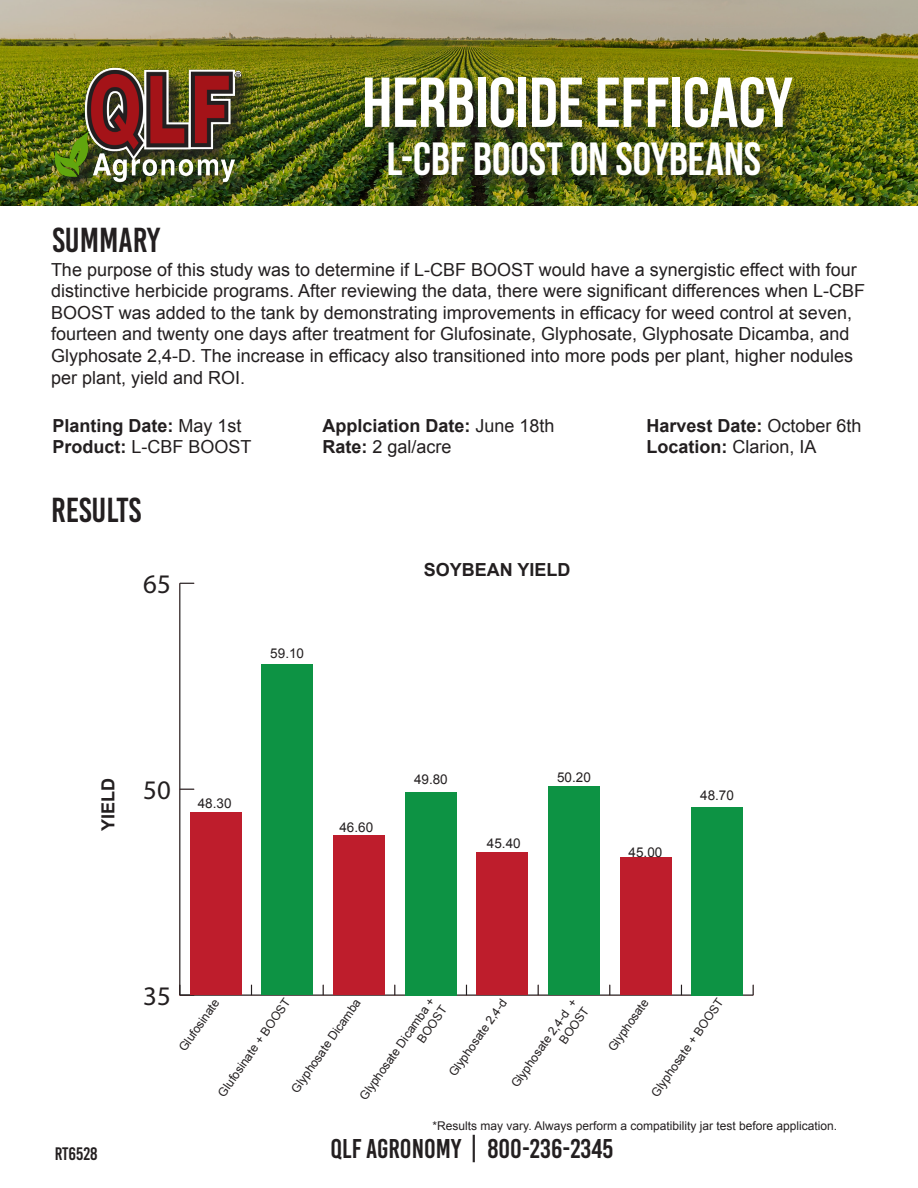
<style>
.page{position:relative;width:918px;height:1188px;background:#fff}
.page>*{position:absolute;margin:0;border:0;box-sizing:border-box;transform-origin:0 0}
.t1{font:700 70.5px "Bebas Neue";color:#fff}
.t2{font:700 46.5px "Bebas Neue";color:#fff}
.t3{font:34.5px "Bebas Kai";color:#231f20}
.t4{font:27px "Bebas Kai";color:#231f20}
.t5{font:26.85px "Myriad Pro";color:#231f20}
.t6{font:18px/21.6px "Arial";color:#231f20}
.t7{font:700 18px "Arial";color:#231f20}
.t8{font:18px "Bebas Kai";color:#231f20}
.t9{font:13.5px "Arial";color:#231f20}
.t10{font:12px/14.4px "Arial";color:#231f20;text-align:right}
.s1{font-weight:400}
.s2{font-weight:700}
</style>
<div class="page">
<img style="left:0;top:0;width:918px;height:206px">
<div style="left:57px;top:70px;width:202px;height:130px;background:#231f20;opacity:.75"></div>
<img style="left:54px;top:65px;width:198px;height:124px">
<div style="left:367px;top:80px;width:444px;height:66px;background:#231f20;opacity:.75"></div>
<div style="left:391px;top:144px;width:388px;height:49px;background:#231f20;opacity:.75"></div>
<hr style="left:180px;top:995px;width:573px;height:1px;background:#231f20">
<hr style="left:179px;top:583px;width:1px;height:412px;background:#231f20">
<svg style="left:179px;top:985px;width:15px;height:11px"></svg>
<svg style="left:180px;top:789px;width:14px;height:1px"></svg>
<svg style="left:180px;top:583px;width:14px;height:1px"></svg>
<div style="left:190px;top:813px;width:51px;height:182px;background:#be1d2c"></div>
<div style="left:262px;top:664px;width:51px;height:331px;background:#0d9344"></div>
<div style="left:333px;top:836px;width:52px;height:159px;background:#be1d2c"></div>
<div style="left:405px;top:792px;width:51px;height:203px;background:#0d9344"></div>
<div style="left:477px;top:852px;width:51px;height:143px;background:#be1d2c"></div>
<div style="left:548px;top:786px;width:52px;height:209px;background:#0d9344"></div>
<div style="left:620px;top:858px;width:51px;height:137px;background:#be1d2c"></div>
<div style="left:692px;top:807px;width:51px;height:188px;background:#0d9344"></div>
<p class="t3" style="left:52px;top:222px;width:109px">SUMMARY</p>
<p class="t1" style="left:362px;top:64px;width:432px">HERBICIDE EFFICACY</p>
<p class="t2" style="left:387px;top:133px;width:376px">L-CBF BOOST ON SOYBEANS</p>
<p class="t6" style="left:51px;top:259px;width:816px">The purpose of this study was to determine if L-CBF BOOST would have a synergistic effect with four distinctive herbicide programs. After reviewing the data, there were significant differences when L-CBF BOOST was added to the tank by demonstrating improvements in efficacy for weed control at seven, fourteen and twenty one days after treatment for Glufosinate, Glyphosate, Glyphosate Dicamba, and Glyphosate 2,4-D. The increase in efficacy also transitioned into more pods per plant, higher nodules per plant, yield and ROI.</p>
<p class="t7" style="left:52px;top:413px;width:191px">Planting Date: <span class="s1">May 1st</span></p>
<p class="t7" style="left:322px;top:413px;width:234px">Applciation Date: <span class="s1">June 18th</span></p>
<p class="t7" style="left:646px;top:413px;width:217px">Harvest Date: <span class="s1">October 6th</span></p>
<p class="t6" style="left:52px;top:436px;width:201px"><span class="s2">Product:</span> L-CBF BOOST</p>
<p class="t6" style="left:322px;top:436px;width:131px"><span class="s2">Rate:</span> 2 gal/acre</p>
<p class="t6" style="left:646px;top:436px;width:172px"><span class="s2">Location:</span> Clarion, IA</p>
<p class="t3" style="left:51px;top:492px;width:92px">RESULTS</p>
<p class="t5" style="left:143px;top:568px;width:29px">65</p>
<p class="t9" style="left:270px;top:645px;width:35px">59.10</p>
<p class="t7" style="left:424px;top:558px;width:148px">SOYBEAN YIELD</p>
<p class="t7" style="left:96px;top:831px;width:55px;rotate:-90deg">YIELD</p>
<p class="t5" style="left:143px;top:774px;width:29px">50</p>
<p class="t9" style="left:198px;top:794px;width:35px">48.30</p>
<p class="t9" style="left:339px;top:818px;width:35px">46.60</p>
<p class="t9" style="left:414px;top:770px;width:35px">49.80</p>
<p class="t9" style="left:487px;top:834px;width:35px">45.40</p>
<p class="t9" style="left:557px;top:769px;width:35px">50.20</p>
<p class="t9" style="left:629px;top:843px;width:35px">45.00</p>
<p class="t9" style="left:700px;top:786px;width:35px">48.70</p>
<p class="t8" style="left:55px;top:1144px;width:45px">RT6528</p>
<p class="t5" style="left:143px;top:980px;width:29px">35</p>
<p class="t10" style="left:215px;top:1091px;width:118px;rotate:-55deg">Glufosinate + BOOST</p>
<p class="t10" style="left:288px;top:1087px;width:113px;rotate:-55deg">Glyphosate Dicamba</p>
<p class="t10" style="left:357px;top:1095px;width:123px;rotate:-55deg">Glyphosate Dicamba +<br>BOOST</p>
<p class="t10" style="left:446px;top:1071px;width:93px;rotate:-55deg">Glyphosate 2,4-d</p>
<p class="t10" style="left:508px;top:1082px;width:107px;rotate:-55deg">Glyphosate 2,4-d +<br>BOOST</p>
<p class="t10" style="left:605px;top:1046px;width:62px;rotate:-55deg">Glyphosate</p>
<p class="t10" style="left:648px;top:1091px;width:118px;rotate:-55deg">Glyphosate + BOOST</p>
<p class="t10" style="left:176px;top:1046px;width:62px;rotate:-55deg">Glufosinate</p>
<p class="t10" style="left:433px;top:1118px;width:406px">*Results may vary. Always perform a compatibility jar test before application.</p>
<p class="t4" style="left:331px;top:1135px;width:284px">QLF AGRONOMY | 800-236-2345</p>
</div>
